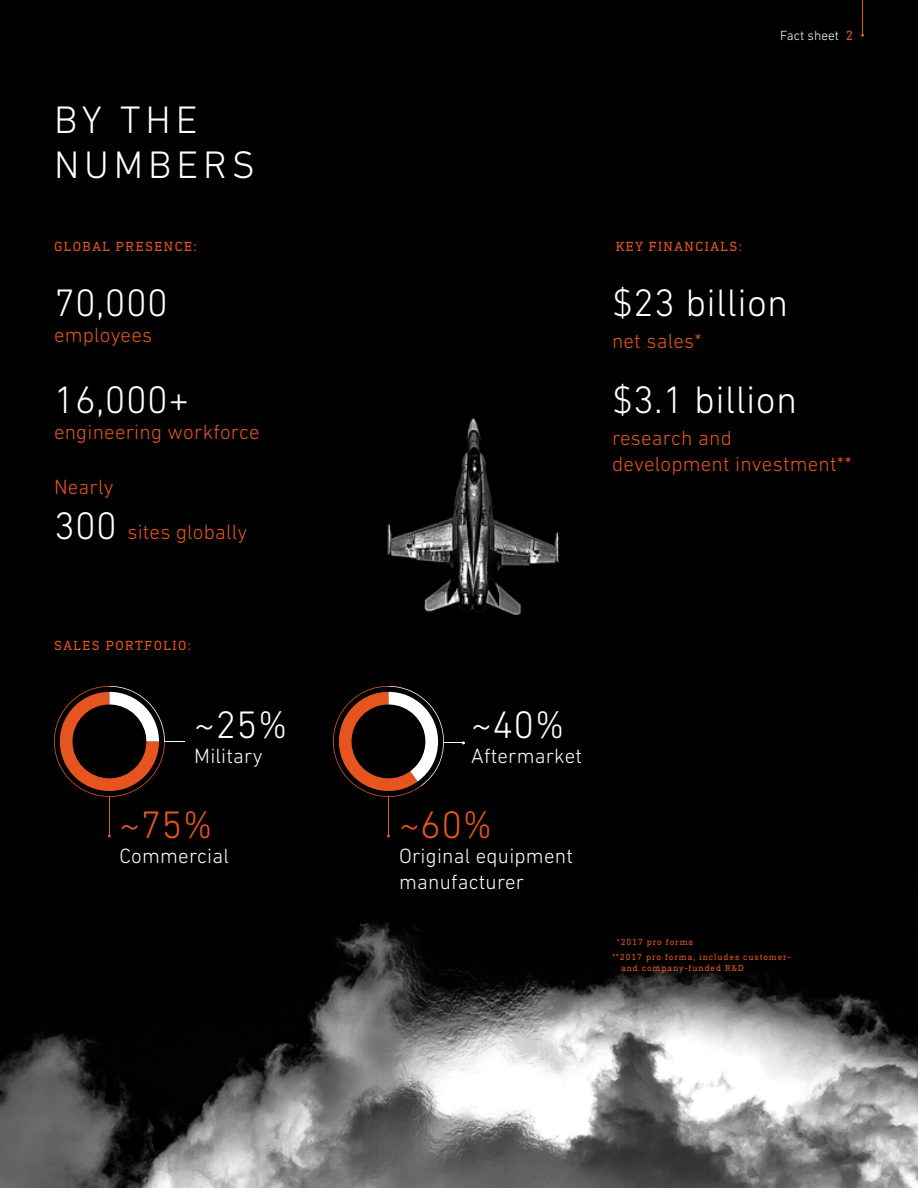
<style>
.page{position:relative;width:918px;height:1188px;background:#fff}
.page>*{position:absolute;margin:0;border:0;box-sizing:border-box;transform-origin:0 0}
.Headline_26_30_White{font:300 39px "DIN Next LT Pro";letter-spacing:.01em;color:#fff}
.Headline_26_30_White-2{font:300 39px/45px "DIN Next LT Pro";letter-spacing:.125em;color:#fff}
.t1{font:300 39px "DIN Next LT Pro";color:#e6551f}
.t2{font:300 21px/45px "DIN Next LT Pro";letter-spacing:.01em;color:#e6551f}
.t3{font:300 21px/25.5px "DIN Next LT Pro";letter-spacing:.01em;color:#fff}
.Paragraph_Header{font:13.5px "DIN Next Slab Pro";letter-spacing:.11em;color:#e6551f}
.Page_number_right{font:300 13.5px "DIN Next LT Pro";color:#fff}
.center_align{font:9px/10.8px "DIN Next Slab Pro";letter-spacing:.1em;color:#e6551f}
.s1{font-size:39px;color:#fff}
.s2{font-family:"DIN Next Slab Pro";font-weight:400;color:#e6551f}
</style>
<div class="page">
<img style="left:0;top:0;width:918px;height:1188px">
<hr style="left:109px;top:797px;width:1px;height:39px;background:#e6551f">
<svg style="left:54px;top:686px;width:131px;height:111px;background:#3c2016"></svg>
<hr style="left:388px;top:797px;width:1px;height:39px;background:#e6551f">
<svg style="left:331px;top:686px;width:134px;height:112px;background:#3b261e"></svg>
<hr style="left:862px;top:0;width:1px;height:35px;background:#e6551f">
<p class="Headline_26_30_White-2" style="left:54px;top:97px;width:203px">BY THE<br>NUMBERS</p>
<p class="Paragraph_Header" style="left:54px;top:239px;width:144px">GLOBAL PRESENCE:</p>
<p class="Headline_26_30_White" style="left:54px;top:281px;width:115px">70,000</p>
<p class="t2" style="left:54px;top:312px;width:100px">employees</p>
<p class="Headline_26_30_White" style="left:54px;top:377px;width:137px">16,000+</p>
<p class="t2" style="left:54px;top:409px;width:207px">engineering workforce</p>
<p class="t2" style="left:54px;top:464px;width:195px">Nearly<br><span class="s1">300</span> sites globally</p>
<p class="Paragraph_Header" style="left:54px;top:638px;width:139px">SALES PORTFOLIO:</p>
<p class="Headline_26_30_White" style="left:194px;top:702px;width:95px">~25%</p>
<p class="t3" style="left:194px;top:743px;width:70px">Military</p>
<p class="t1" style="left:119px;top:802px;width:95px">~75%</p>
<p class="t3" style="left:119px;top:843px;width:111px">Commercial</p>
<p class="Page_number_right" style="left:780px;top:28px;width:75px">Fact sheet <span class="s2">2</span></p>
<p class="Paragraph_Header" style="left:616px;top:239px;width:128px">KEY FINANCIALS:</p>
<p class="Headline_26_30_White" style="left:612px;top:281px;width:178px">$23 billion</p>
<p class="t2" style="left:612px;top:319px;width:91px">net sales*</p>
<p class="Headline_26_30_White" style="left:612px;top:377px;width:187px">$3.1 billion</p>
<p class="t2" style="left:612px;top:425px;width:241px;line-height:25.5px">research and development investment**</p>
<p class="Headline_26_30_White" style="left:471px;top:702px;width:95px">~40%</p>
<p class="t3" style="left:471px;top:743px;width:112px">Aftermarket</p>
<p class="t1" style="left:399px;top:802px;width:95px">~60%</p>
<p class="t3" style="left:399px;top:843px;width:175px">Original equipment manufacturer</p>
<p class="center_align" style="left:617px;top:937px;width:78px">*2017 pro forma</p>
<p class="center_align" style="left:621px;top:952px;width:171px;text-indent:-9px">**2017 pro forma, includes customer&shy;and company-funded R&amp;D</p>
</div>
